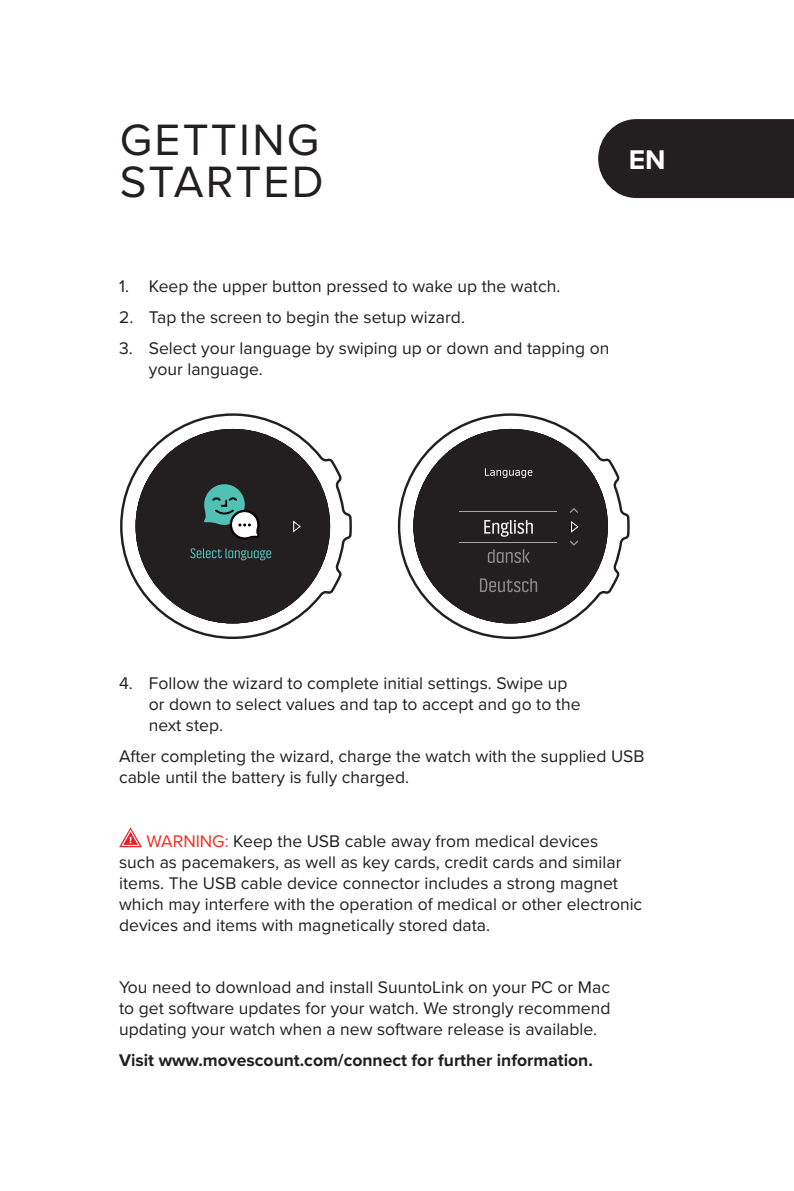
<style>
.page{position:relative;width:794px;height:1191px;background:#fff}
.page>*{position:absolute;margin:0;border:0;box-sizing:border-box;transform-origin:0 0}
.t1{font:45.5px/42px "Proxima Nova";letter-spacing:.05em;color:#231f20}
.t2{font:700 28px "Proxima Nova";color:#fff}
.t3{font:17.5px/21px "Proxima Nova";color:#231f20}
.t4{font:700 17.5px "Proxima Nova";color:#231f20}
.s1{color:#ee2e22}
</style>
<div class="page">
<div style="left:598px;top:119px;width:196px;height:79px;background:#231f20"></div>
<svg style="left:397px;top:413px;width:233px;height:226px"></svg>
<svg style="left:431px;top:449px;width:155px;height:146px"></svg>
<hr style="left:460px;top:511px;width:97px;height:1px;background:#a6a6a5">
<hr style="left:460px;top:542px;width:97px;height:1px;background:#a6a6a5">
<svg style="left:120px;top:413px;width:232px;height:226px"></svg>
<svg style="left:150px;top:445px;width:161px;height:152px"></svg>
<svg style="left:119px;top:827px;width:23px;height:20px"></svg>
<h1 class="t1" style="left:120px;top:120px;width:205px">GETTING<br>STARTED</h1>
<h2 class="t2" style="left:629px;top:143px;width:38px">EN</h2>
<p class="t3" style="left:119px;top:276px;width:443px">1. Keep the upper button pressed to wake up the watch.</p>
<p class="t3" style="left:119px;top:307px;width:347px">2. Tap the screen to begin the setup wizard.</p>
<p class="t3" style="left:149px;top:337px;width:462px;text-indent:-30px">3. Select your language by swiping up or down and tapping on your language.</p>
<p class="t3" style="left:149px;top:673px;width:433px;text-indent:-30px">4. Follow the wizard to complete initial settings. Swipe up or down to select values and tap to accept and go to the next step.</p>
<p class="t3" style="left:119px;top:746px;width:527px">After completing the wizard, charge the watch with the supplied USB cable until the battery is fully charged.</p>
<p class="t3" style="left:119px;top:831px;width:525px;text-indent:27px"><span class="s1">WARNING:</span> Keep the USB cable away from medical devices<br>such as pacemakers, as well as key cards, credit cards and similar items. The USB cable device connector includes a strong magnet which may interfere with the operation of medical or other electronic devices and items with magnetically stored data.</p>
<p class="t3" style="left:119px;top:977px;width:493px;text-align:justify">You need to download and install SuuntoLink on your PC or Mac to get software updates for your watch. We strongly recommend updating your watch when a new software release is available.</p>
<p class="t4" style="left:119px;top:1049px;width:475px">Visit www.movescount.com/connect for further information.</p>
</div>
